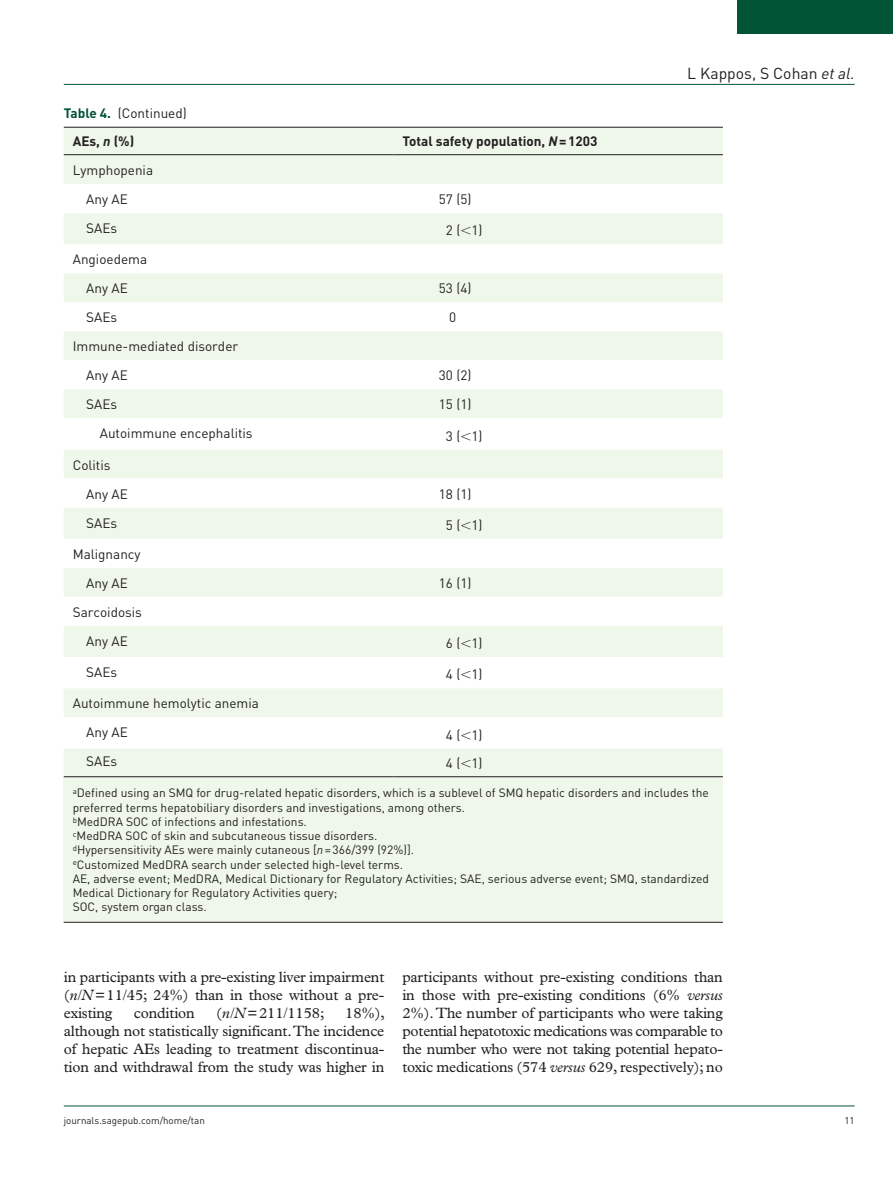
<style>
.page{position:relative;width:893px;height:1191px;background:#fff}
.page>*{position:absolute;margin:0;border:0;box-sizing:border-box;transform-origin:0 0}
.t1{font:15.75px "DIN";color:#231f20}
.t2{font:15px/18px "Plantin Std";letter-spacing:-.01em;color:#231f20;text-align:justify}
.t3{font:13.5px/29px "DIN";color:#231f20}
.t4{font:700 13.5px "DIN";color:#231f20}
.t5{font:12px/14.2px "DIN";color:#231f20}
.t6{font:9.75px "DIN";color:#231f20}
.s1{font-weight:700;color:#015436}
.s2{font-style:italic}
</style>
<div class="page">
<hr style="left:64px;top:84px;width:791px;height:1px;background:#015436">
<hr style="left:64px;top:1105px;width:791px;height:1px;background:#015436">
<div style="left:738px;top:0;width:155px;height:34px;background:#015436"></div>
<div style="left:64px;top:776px;width:659px;height:146px;background:#eff7ea"></div>
<hr style="left:64px;top:922px;width:659px;height:1px;background:#231f20">
<div style="left:64px;top:128px;width:659px;height:648px;background:#eff7ea"></div>
<svg style="left:64px;top:184px;width:659px;height:564px"></svg>
<hr style="left:64px;top:154px;width:329px;height:1px;background:#231f20">
<hr style="left:393px;top:154px;width:330px;height:1px;background:#231f20">
<hr style="left:64px;top:776px;width:329px;height:1px;background:#231f20">
<hr style="left:393px;top:776px;width:330px;height:1px;background:#231f20">
<hr style="left:64px;top:127px;width:659px;height:1px;background:#231f20">
<svg style="left:461px;top:227px;width:9px;height:8px"></svg>
<svg style="left:461px;top:432px;width:9px;height:8px"></svg>
<svg style="left:461px;top:521px;width:9px;height:8px"></svg>
<svg style="left:461px;top:640px;width:9px;height:7px"></svg>
<svg style="left:461px;top:671px;width:9px;height:8px"></svg>
<svg style="left:461px;top:731px;width:9px;height:8px"></svg>
<svg style="left:461px;top:759px;width:9px;height:8px"></svg>
<p class="t3" style="left:64px;top:98px;width:125px"><span class="s1">Table 4.</span> (Continued)</p>
<p class="t4" style="left:73px;top:132px;width:63px">AEs, <span class="s2">n</span> (%)</p>
<p class="t4" style="left:402px;top:132px;width:197px">Total safety population, <span class="s2">N</span>=1203</p>
<p class="t3" style="left:86px;top:155px;width:68px;text-indent:-14px">Lymphopenia<br>Any AE</p>
<p class="t3" style="left:439px;top:184px;width:34px">57 (5)</p>
<p class="t3" style="left:86px;top:213px;width:32px">SAEs</p>
<p class="t3" style="left:446px;top:216px;width:38px">2 ( 1)</p>
<p class="t3" style="left:73px;top:245px;width:76px;text-align:center">Angioedema<br>Any AE</p>
<p class="t3" style="left:439px;top:274px;width:34px">53 (4)</p>
<p class="t3" style="left:86px;top:303px;width:32px">SAEs</p>
<p class="t3" style="left:449px;top:303px;width:9px">0</p>
<p class="t3" style="left:86px;top:332px;width:153px;text-indent:-14px">Immune-mediated disorder<br>Any AE</p>
<p class="t3" style="left:439px;top:361px;width:34px">30 (2)</p>
<p class="t3" style="left:86px;top:390px;width:32px">SAEs</p>
<p class="t3" style="left:439px;top:390px;width:34px">15 (1)</p>
<p class="t3" style="left:100px;top:419px;width:154px">Autoimmune encephalitis</p>
<p class="t3" style="left:446px;top:421px;width:38px">3 ( 1)</p>
<p class="t3" style="left:86px;top:450px;width:43px;text-indent:-14px">Colitis<br>Any AE</p>
<p class="t3" style="left:439px;top:479px;width:34px">18 (1)</p>
<p class="t3" style="left:86px;top:508px;width:32px">SAEs</p>
<p class="t3" style="left:446px;top:510px;width:38px">5 ( 1)</p>
<p class="t3" style="left:73px;top:539px;width:69px;text-align:center">Malignancy<br>Any AE</p>
<p class="t3" style="left:439px;top:568px;width:34px">16 (1)</p>
<p class="t3" style="left:73px;top:597px;width:71px;text-align:center">Sarcoidosis<br>Any AE</p>
<p class="t3" style="left:446px;top:628px;width:38px">6 ( 1)</p>
<p class="t3" style="left:86px;top:657px;width:32px">SAEs</p>
<p class="t3" style="left:446px;top:659px;width:38px">4 ( 1)</p>
<p class="t3" style="left:86px;top:688px;width:174px;text-indent:-14px">Autoimmune hemolytic anemia<br>Any AE</p>
<p class="t3" style="left:446px;top:720px;width:38px">4 ( 1)</p>
<h1 class="t1" style="left:687px;top:63px;width:169px">L Kappos, S Cohan <span class="s2">et al.</span></h1>
<p class="t3" style="left:86px;top:746px;width:32px">SAEs</p>
<p class="t3" style="left:446px;top:748px;width:38px">4 ( 1)</p>
<p class="t5" style="left:73px;top:785px;width:638px"><sup>a</sup>Defined using an SMQ for drug-related hepatic disorders, which is a sublevel of SMQ hepatic disorders and includes the preferred terms hepatobiliary disorders and investigations, among others.<br><sup>b</sup>MedDRA SOC of infections and infestations.<br><sup>c</sup>MedDRA SOC of skin and subcutaneous tissue disorders.<br><sup>d</sup>Hypersensitivity AEs were mainly cutaneous [<span class="s2">n</span>=366/399 (92%)].<br><sup>e</sup>Customized MedDRA search under selected high-level terms.<br>AE, adverse event; MedDRA, Medical Dictionary for Regulatory Activities; SAE, serious adverse event; SMQ, standardized Medical Dictionary for Regulatory Activities query;<br>SOC, system organ class.</p>
<p class="t2" style="left:64px;top:968px;width:322px">in participants with a pre-existing liver impairment (<span class="s2">n/N</span>=11/45; 24%) than in those without a pre&shy;existing</p>
<p class="t2" style="left:134px;top:1004px;width:63px">condition</p>
<p class="t2" style="left:216px;top:1004px;width:110px">(<span class="s2">n/N</span>=211/1158;</p>
<p class="t2" style="left:64px;top:1004px;width:323px;text-indent:281px">18%), although not statistically significant. The incidence of hepatic AEs leading to treatment discontinua&shy;tion and withdrawal from the study was higher in</p>
<p class="t2" style="left:402px;top:968px;width:322px">participants without pre-existing conditions than in those with pre-existing conditions (6% <span class="s2">versus </span>2%). The number of participants who were taking potential hepatotoxic medications was comparable to the number who were not taking potential hepato&shy;toxic medications (574 <span class="s2">versus</span> 629, respectively); no</p>
<p class="t6" style="left:64px;top:1114px;width:143px">journals.sagepub.com/home/tan</p>
<p class="t6" style="left:844px;top:1114px;width:12px">11</p>
</div>
